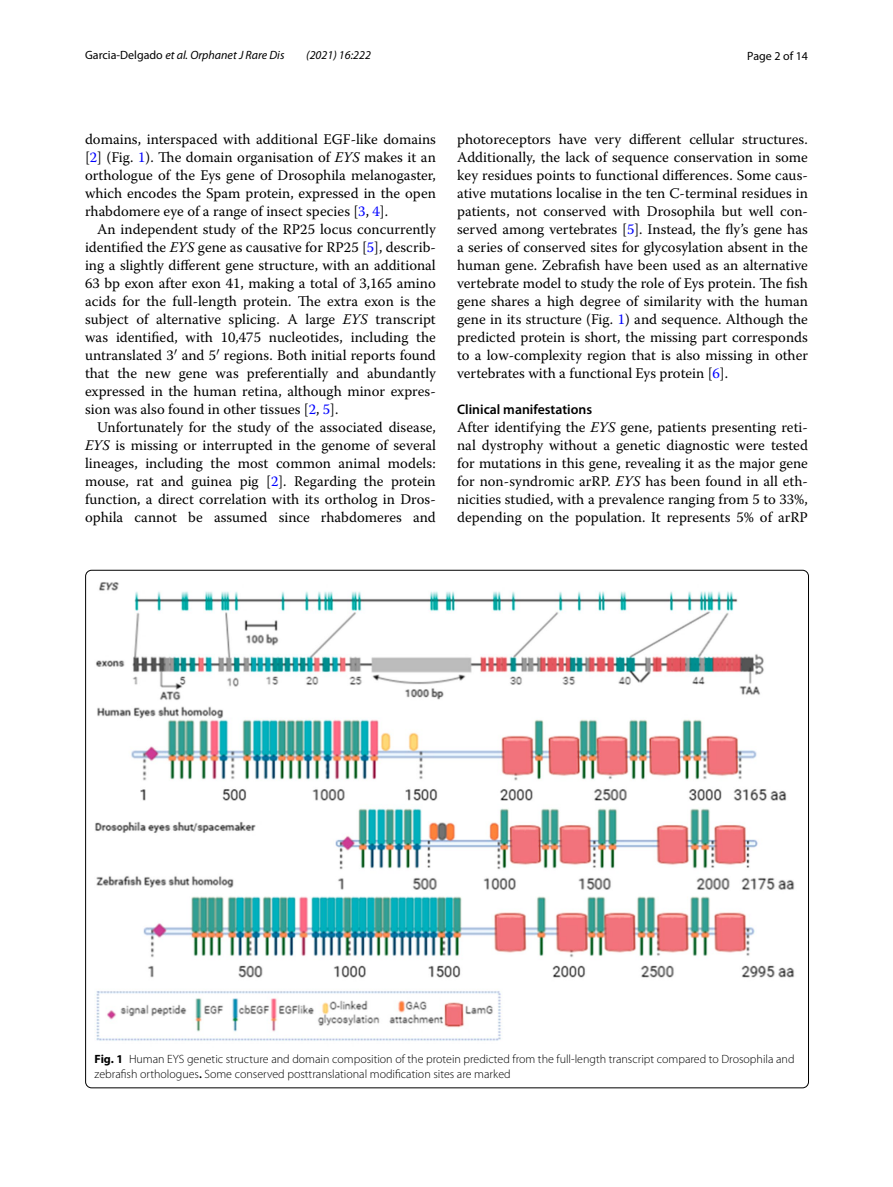
<style>
.page{position:relative;width:893px;height:1187px;background:#fff}
.page>*{position:absolute;margin:0;border:0;box-sizing:border-box;transform-origin:0 0}
.t1{font:14.7px/18px "Warnock Pro";color:#000;text-align:justify}
.t2{font:600 13.8px "Myriad Pro";color:#000}
.t3{font:300 12px/15px "Myriad Pro";color:#000}
.t4{font:italic 12px "Myriad Pro";color:#000}
.t5{font:12px "Myriad Pro";color:#000}
.s1{font-style:normal}
.s2{color:#00f}
.s3{font-style:italic}
.s4{font-weight:700}
.s5{font-weight:600}
</style>
<div class="page">
<img style="left:95px;top:582px;width:700px;height:459px">
<p class="t4" style="left:85px;top:48px;width:201px"><span class="s1">Garcia‑Delgado</span> et al. Orphanet J Rare Dis</p>
<p class="t4" style="left:306px;top:48px;width:66px">(2021) 16:222</p>
<p class="t5" style="left:747px;top:48px;width:62px">Page 2 of 14</p>
<p class="t1" style="left:85px;top:130px;width:352px">domains, interspaced with additional EGF-like domains [<span class="s2">2</span>] (Fig. <span class="s2">1</span>). The domain organisation of <span class="s3">EYS</span> makes it an orthologue of the Eys gene of Drosophila melanogaster, which encodes the Spam protein, expressed in the open rhabdomere eye of a range of insect species [<span class="s2">3</span>, <span class="s2">4</span>].</p>
<p class="t1" style="left:85px;top:220px;width:352px;text-indent:12px">An independent study of the RP25 locus concurrently identified the <span class="s3">EYS</span> gene as causative for RP25 [<span class="s2">5</span>], describ&shy;ing a slightly different gene structure, with an additional 63 bp exon after exon 41, making a total of 3,165 amino acids for the full-length protein. The extra exon is the subject of alternative splicing. A large <span class="s3">EYS</span> transcript was identified, with 10,475 nucleotides, including the untranslated 3 and 5 regions. Both initial reports found that the new gene was preferentially and abundantly expressed in the human retina, although minor expres&shy;sion was also found in other tissues [<span class="s2">2</span>, <span class="s2">5</span>].</p>
<p class="t1" style="left:85px;top:418px;width:352px;text-indent:12px">Unfortunately for the study of the associated disease, <span class="s3">EYS</span> is missing or interrupted in the genome of several lineages, including the most common animal models: mouse, rat and guinea pig [<span class="s2">2</span>]. Regarding the protein function, a direct correlation with its ortholog in Dros&shy;ophila cannot be assumed since rhabdomeres and</p>
<p class="t1" style="left:457px;top:130px;width:352px">photoreceptors have very different cellular structures.<br>Additionally, the lack of sequence conservation in some key residues points to functional differences. Some caus&shy;ative mutations localise in the ten C-terminal residues in patients, not conserved with Drosophila but well con&shy;served among vertebrates [<span class="s2">5</span>]. Instead, the fly’s gene has a series of conserved sites for glycosylation absent in the human gene. Zebrafish have been used as an alternative vertebrate model to study the role of Eys protein. The fish gene shares a high degree of similarity with the human gene in its structure (Fig. <span class="s2">1</span>) and sequence. Although the predicted protein is short, the missing part corresponds to a low-complexity region that is also missing in other vertebrates with a functional Eys protein [<span class="s2">6</span>].</p>
<p class="t2" style="left:457px;top:400px;width:137px">Clinical manifestations</p>
<p class="t1" style="left:457px;top:418px;width:352px">After identifying the <span class="s3">EYS</span> gene, patients presenting reti&shy;nal dystrophy without a genetic diagnostic were tested for mutations in this gene, revealing it as the major gene for non-syndromic arRP. <span class="s3">EYS</span> has been found in all eth&shy;nicities studied, with a prevalence ranging from 5 to 33%, depending on the population. It represents 5% of arRP</p>
<p class="t3" style="left:95px;top:1051px;width:701px"><span class="s4">Fig. 1</span> Human EYS genetic structure and domain composition of the protein predicted from the full-length transcript compared to Drosophila and zebrafish orthologues<span class="s5">.</span> Some conserved posttranslational modification sites are marked</p>
</div>
